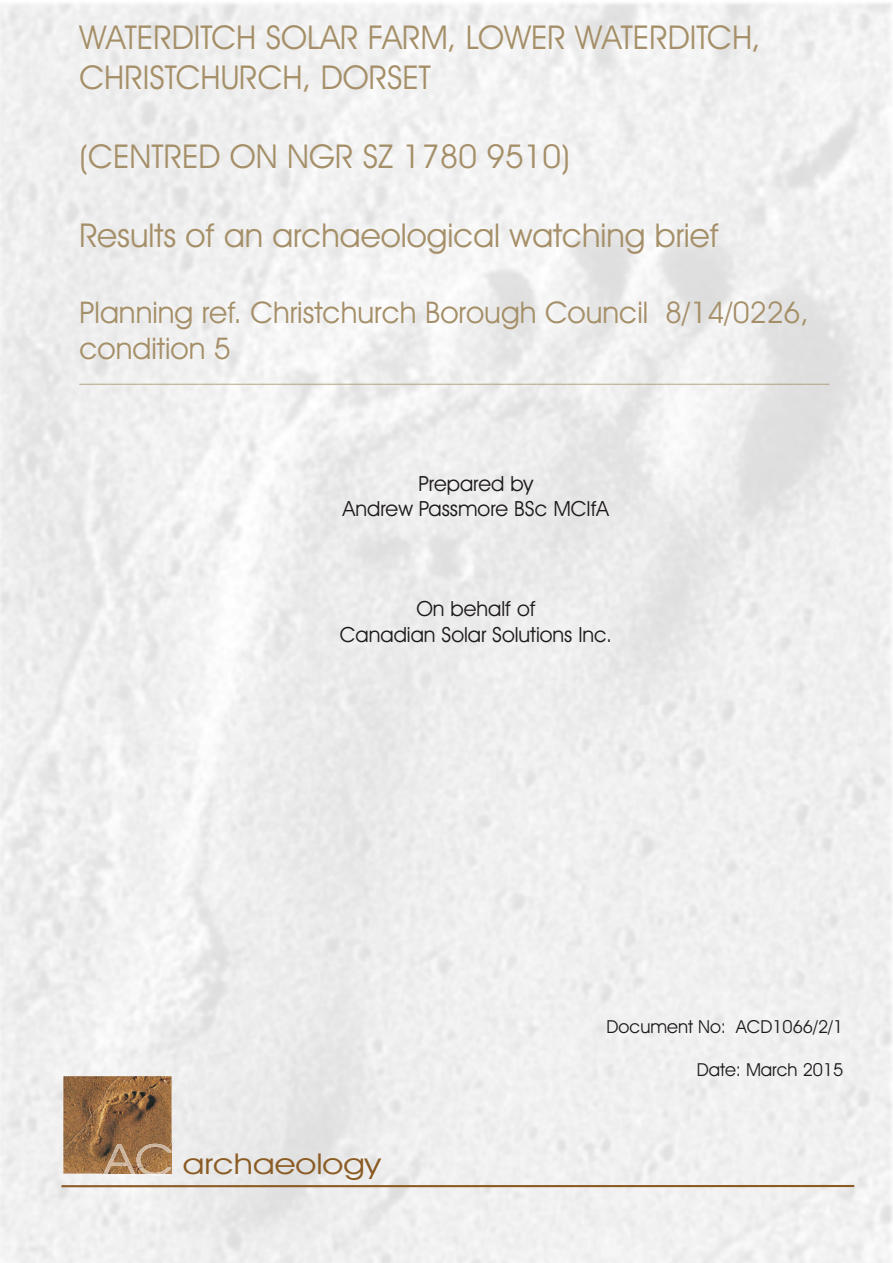
<style>
.page{position:relative;width:893px;height:1263px;background:#fff}
.page>*{position:absolute;margin:0;border:0;box-sizing:border-box;transform-origin:0 0}
.t1{font:33px/39.6px "Avant Garde IT Cby BT";color:#a58f68}
.t2{font:30px/36px "Avant Garde IT Cby BT";color:#a58f68}
.t3{font:28.8px "Avant Garde IT Cby BT";color:#8b5b24;scale:1.19 1}
.t4{font:21px/25.2px "Avant Garde IT Cby BT";color:#1e1a1b;text-align:center}
.t5{font:18px "Avant Garde IT Cby BT";color:#1e1a1b}
.t6{font:15px "Avant Garde IT Cby BT";color:#a58f68}
</style>
<div class="page">
<div style="left:0;top:1053px;width:103px;height:210px;background:#f0f0f0"></div>
<img style="left:63px;top:1076px;width:109px;height:97px">
<img style="left:103px;top:1173px;width:69px;height:3px">
<img style="left:103px;top:1144px;width:69px;height:29px">
<hr style="left:61px;top:1185px;width:793px;height:2px;background:#8b5b24">
<p class="t1" style="left:79px;top:21px;width:683px">WATERDITCH SOLAR FARM, LOWER WATERDITCH,<br>CHRISTCHURCH, DORSET</p>
<p class="t1" style="left:79px;top:140px;width:492px">(CENTRED ON NGR SZ 1780 9510)</p>
<p class="t1" style="left:79px;top:219px;width:641px">Results of an archaeological watching brief</p>
<p class="t2" style="left:79px;top:298px;width:731px">Planning ref. Christchurch Borough Council 8/14/0226, condition 5</p>
<p class="t6" style="left:79px;top:366px;width:752px">____________________________________________________________________________________________________</p>
<p class="t4" style="left:343px;top:473px;width:268px">Prepared by<br>Andrew Passmore BSc MCIfA</p>
<p class="t4" style="left:340px;top:599px;width:274px">On behalf of<br>Canadian Solar Solutions Inc.</p>
<p class="t3" style="left:183px;top:1145px;width:168px">archaeology</p>
<p class="t5" style="left:607px;top:1014px;width:238px">Document No: ACD1066/2/1</p>
<p class="t5" style="left:697px;top:1058px;width:148px">Date: March 2015</p>
</div>
